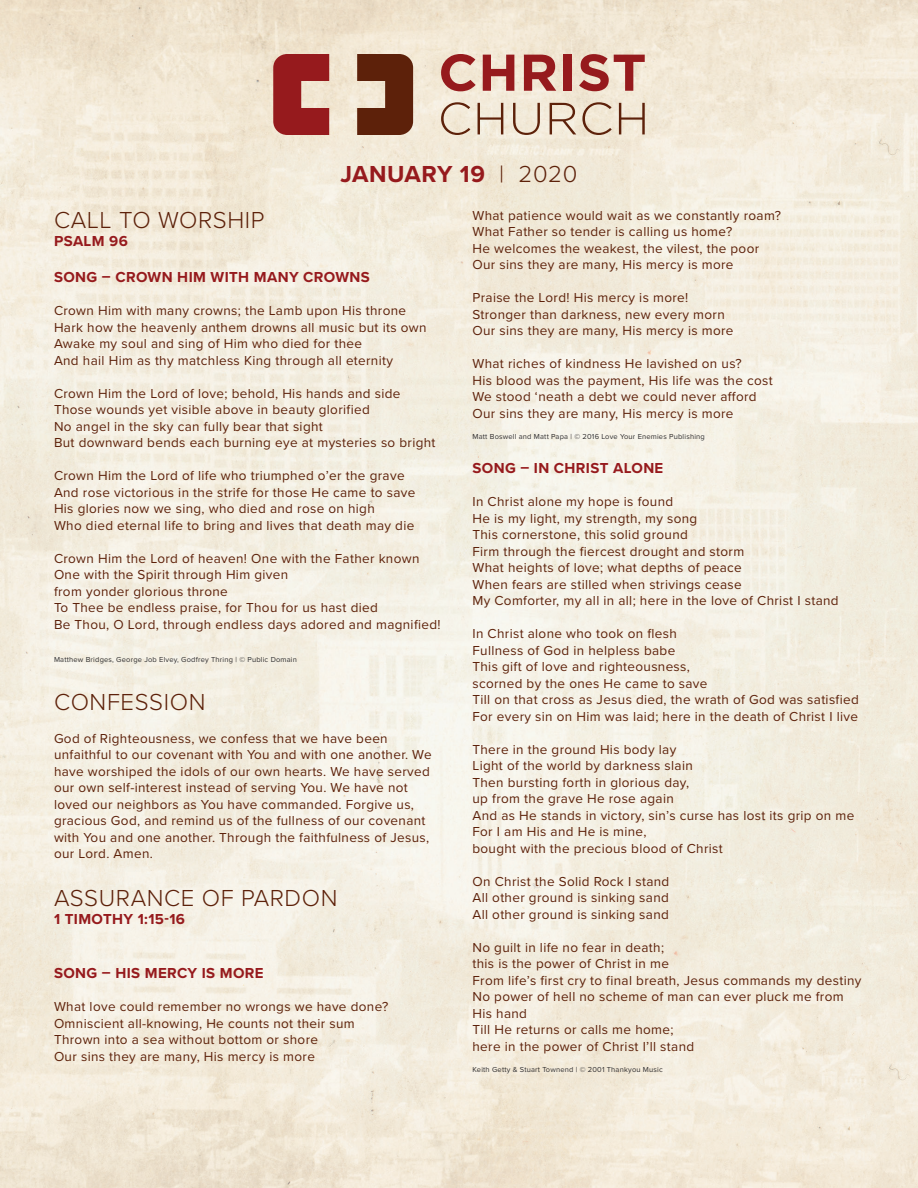
<style>
.page{position:relative;width:918px;height:1188px;background:#fff}
.page>*{position:absolute;margin:0;border:0;box-sizing:border-box;transform-origin:0 0}
.t1{font:300 24px "Proxima Nova";letter-spacing:.025em;color:#5d210a}
.t2{font:700 24px "Proxima Nova";letter-spacing:.025em;color:#961a1d}
.t3{font:700 15px "Proxima Nova";letter-spacing:.025em;color:#961a1d}
.t4{font:13.5px/16.5px "Proxima Nova";letter-spacing:.025em;color:#5d210a}
.t5{font:7.5px "Proxima Nova";letter-spacing:.025em;color:#312f30}
.s1{font-weight:300;color:#5d210a}
</style>
<div class="page">
<img style="left:0;top:0;width:918px;height:1188px">
<svg style="left:357px;top:54px;width:56px;height:81px;background:#784630"></svg>
<svg style="left:273px;top:54px;width:56px;height:81px;background:#a7403e"></svg>
<svg style="left:441px;top:54px;width:35px;height:37px"></svg>
<svg style="left:483px;top:55px;width:31px;height:36px"></svg>
<svg style="left:524px;top:55px;width:32px;height:36px"></svg>
<div style="left:563px;top:55px;width:9px;height:36px;background:#961a1d"></div>
<svg style="left:579px;top:54px;width:66px;height:37px;background:#c88c83"></svg>
<svg style="left:441px;top:102px;width:29px;height:33px"></svg>
<svg style="left:478px;top:103px;width:25px;height:31px"></svg>
<svg style="left:513px;top:103px;width:27px;height:32px"></svg>
<svg style="left:550px;top:103px;width:26px;height:31px"></svg>
<svg style="left:582px;top:102px;width:30px;height:33px"></svg>
<svg style="left:619px;top:103px;width:26px;height:31px"></svg>
<p class="t2" style="left:341px;top:156px;width:238px">JANUARY 19 <span class="s1">| 2020</span></p>
<p class="t1" style="left:54px;top:202px;width:212px">CALL TO WORSHIP</p>
<p class="t3" style="left:54px;top:230px;width:75px">PSALM 96</p>
<p class="t3" style="left:54px;top:266px;width:317px">SONG – CROWN HIM WITH MANY CROWNS</p>
<p class="t4" style="left:54px;top:302px;width:354px">Crown Him with many crowns; the Lamb upon His throne</p>
<p class="t4" style="left:54px;top:318px;width:374px">Hark how the heavenly anthem drowns all music but its own</p>
<p class="t4" style="left:54px;top:335px;width:310px">Awake my soul and sing of Him who died for thee</p>
<p class="t4" style="left:54px;top:351px;width:341px">And hail Him as thy matchless King through all eternity</p>
<p class="t4" style="left:54px;top:384px;width:348px">Crown Him the Lord of love; behold, His hands and side</p>
<p class="t4" style="left:54px;top:401px;width:317px">Those wounds yet visible above in beauty glorified</p>
<p class="t4" style="left:54px;top:417px;width:270px">No angel in the sky can fully bear that sight</p>
<p class="t4" style="left:54px;top:434px;width:383px">But downward bends each burning eye at mysteries so bright</p>
<p class="t4" style="left:54px;top:467px;width:352px">Crown Him the Lord of life who triumphed o’er the grave</p>
<p class="t4" style="left:54px;top:483px;width:363px">And rose victorious in the strife for those He came to save</p>
<p class="t4" style="left:54px;top:500px;width:322px">His glories now we sing, who died and rose on high</p>
<p class="t4" style="left:54px;top:516px;width:362px">Who died eternal life to bring and lives that death may die</p>
<p class="t4" style="left:54px;top:549px;width:367px">Crown Him the Lord of heaven! One with the Father known</p>
<p class="t4" style="left:54px;top:566px;width:236px">One with the Spirit through Him given</p>
<p class="t4" style="left:54px;top:582px;width:175px">from yonder glorious throne</p>
<p class="t4" style="left:54px;top:599px;width:325px">To Thee be endless praise, for Thou for us hast died</p>
<p class="t4" style="left:54px;top:615px;width:388px">Be Thou, O Lord, through endless days adored and magnified!</p>
<p class="t5" style="left:54px;top:654px;width:244px">Matthew Bridges, George Job Elvey, Godfrey Thring | © Public Domain</p>
<p class="t1" style="left:54px;top:684px;width:153px">CONFESSION</p>
<p class="t4" style="left:54px;top:729px;width:379px">God of Righteousness, we confess that we have been unfaithful to our covenant with You and with one another. We have worshiped the idols of our own hearts. We have served our own self-interest instead of serving You. We have not loved our neighbors as You have commanded. Forgive us, gracious God, and remind us of the fullness of our covenant with You and one another. Through the faithfulness of Jesus, our Lord. Amen.</p>
<p class="t1" style="left:54px;top:880px;width:285px">ASSURANCE OF PARDON</p>
<p class="t3" style="left:54px;top:908px;width:132px">1 TIMOTHY 1:15-16</p>
<p class="t3" style="left:54px;top:962px;width:211px">SONG – HIS MERCY IS MORE</p>
<p class="t4" style="left:54px;top:998px;width:336px">What love could remember no wrongs we have done?</p>
<p class="t4" style="left:54px;top:1014px;width:302px">Omniscient all-knowing, He counts not their sum</p>
<p class="t4" style="left:54px;top:1031px;width:266px">Thrown into a sea without bottom or shore</p>
<p class="t4" style="left:54px;top:1047px;width:263px">Our sins they are many, His mercy is more</p>
<p class="t4" style="left:472px;top:207px;width:310px">What patience would wait as we constantly roam?</p>
<p class="t4" style="left:472px;top:223px;width:261px">What Father so tender is calling us home?</p>
<p class="t4" style="left:472px;top:240px;width:288px">He welcomes the weakest, the vilest, the poor</p>
<p class="t4" style="left:472px;top:256px;width:263px">Our sins they are many, His mercy is more</p>
<p class="t4" style="left:472px;top:289px;width:217px">Praise the Lord! His mercy is more!</p>
<p class="t4" style="left:472px;top:306px;width:254px">Stronger than darkness, new every morn</p>
<p class="t4" style="left:472px;top:322px;width:263px">Our sins they are many, His mercy is more</p>
<p class="t4" style="left:472px;top:355px;width:271px">What riches of kindness He lavished on us?</p>
<p class="t4" style="left:472px;top:372px;width:302px">His blood was the payment, His life was the cost</p>
<p class="t4" style="left:472px;top:388px;width:286px">We stood ‘neath a debt we could never afford</p>
<p class="t4" style="left:472px;top:405px;width:263px">Our sins they are many, His mercy is more</p>
<p class="t5" style="left:472px;top:431px;width:234px">Matt Boswell and Matt Papa | © 2016 Love Your Enemies Publishing</p>
<p class="t3" style="left:472px;top:457px;width:192px">SONG – IN CHRIST ALONE</p>
<p class="t4" style="left:472px;top:493px;width:202px">In Christ alone my hope is found</p>
<p class="t4" style="left:472px;top:510px;width:226px">He is my light, my strength, my song</p>
<p class="t4" style="left:472px;top:526px;width:217px">This cornerstone, this solid ground</p>
<p class="t4" style="left:472px;top:543px;width:273px">Firm through the fiercest drought and storm</p>
<p class="t4" style="left:472px;top:559px;width:271px">What heights of love; what depths of peace</p>
<p class="t4" style="left:472px;top:576px;width:271px">When fears are stilled when strivings cease</p>
<p class="t4" style="left:472px;top:592px;width:368px">My Comforter, my all in all; here in the love of Christ I stand</p>
<p class="t4" style="left:472px;top:625px;width:206px">In Christ alone who took on flesh</p>
<p class="t4" style="left:472px;top:642px;width:204px">Fullness of God in helpless babe</p>
<p class="t4" style="left:472px;top:658px;width:219px">This gift of love and righteousness,</p>
<p class="t4" style="left:472px;top:675px;width:237px">scorned by the ones He came to save</p>
<p class="t4" style="left:472px;top:691px;width:388px">Till on that cross as Jesus died, the wrath of God was satisfied</p>
<p class="t4" style="left:472px;top:708px;width:387px">For every sin on Him was laid; here in the death of Christ I live</p>
<p class="t4" style="left:472px;top:741px;width:205px">There in the ground His body lay</p>
<p class="t4" style="left:472px;top:757px;width:222px">Light of the world by darkness slain</p>
<p class="t4" style="left:472px;top:774px;width:218px">Then bursting forth in glorious day,</p>
<p class="t4" style="left:472px;top:790px;width:203px">up from the grave He rose again</p>
<p class="t4" style="left:472px;top:807px;width:383px">And as He stands in victory, sin’s curse has lost its grip on me</p>
<p class="t4" style="left:472px;top:823px;width:176px">For I am His and He is mine,</p>
<p class="t4" style="left:472px;top:840px;width:252px">bought with the precious blood of Christ</p>
<p class="t4" style="left:472px;top:873px;width:198px">On Christ the Solid Rock I stand</p>
<p class="t4" style="left:472px;top:889px;width:198px">All other ground is sinking sand</p>
<p class="t4" style="left:472px;top:906px;width:198px">All other ground is sinking sand</p>
<p class="t4" style="left:472px;top:939px;width:193px">No guilt in life no fear in death;</p>
<p class="t4" style="left:472px;top:955px;width:198px">this is the power of Christ in me</p>
<p class="t4" style="left:472px;top:972px;width:390px">From life’s first cry to final breath, Jesus commands my destiny</p>
<p class="t4" style="left:472px;top:988px;width:373px">No power of hell no scheme of man can ever pluck me from<br>His hand</p>
<p class="t4" style="left:472px;top:1021px;width:202px">Till He returns or calls me home;</p>
<p class="t4" style="left:472px;top:1038px;width:223px">here in the power of Christ I’ll stand</p>
<p class="t5" style="left:472px;top:1064px;width:192px">Keith Getty &amp; Stuart Townend | © 2001 Thankyou Music</p>
</div>
